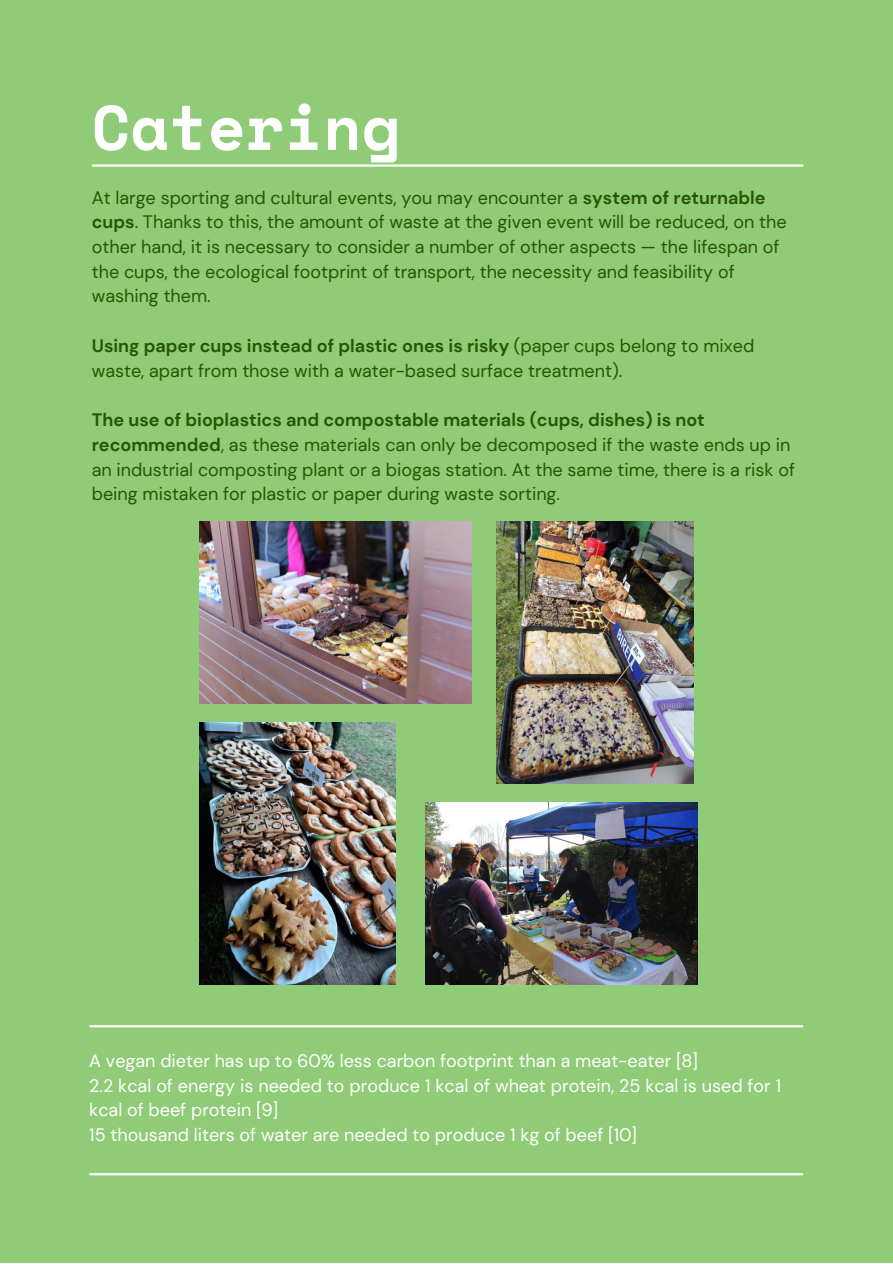
<style>
.page{position:relative;width:893px;height:1264px;background:#fff}
.page>*{position:absolute;margin:0;border:0;box-sizing:border-box;transform-origin:0 0}
.t1{font:700 63px "Space Mono";color:#fff}
.t2{font:18px/24.8px "DM Sans";color:#265700}
.t3{font:18px/24.8px "DM Sans";color:#fff}
.s1{font-weight:700}
</style>
<div class="page">
<div style="left:0;top:0;width:892px;height:1262px;background:#90cb77"></div>
<hr style="left:90px;top:1173px;width:712px;height:2px;background:#fff">
<hr style="left:93px;top:164px;width:709px;height:3px;background:#fff">
<hr style="left:90px;top:1025px;width:712px;height:2px;background:#fff">
<img style="left:199px;top:521px;width:272px;height:182px">
<img style="left:425px;top:802px;width:272px;height:182px">
<img style="left:496px;top:522px;width:197px;height:262px">
<img style="left:199px;top:722px;width:196px;height:262px">
<h1 class="t1" style="left:92px;top:79px;width:310px">Catering</h1>
<p class="t2" style="left:92px;top:185px;width:696px">At large sporting and cultural events, you may encounter a <span class="s1">system of returnable cups</span>. Thanks to this, the amount of waste at the given event will be reduced, on the other hand, it is necessary to consider a number of other aspects — the lifespan of the cups, the ecological footprint of transport, the necessity and feasibility of washing them.</p>
<p class="t2" style="left:92px;top:333px;width:664px"><span class="s1">Using paper cups instead of plastic ones is risky</span> (paper cups belong to mixed waste, apart from those with a water-based surface treatment).</p>
<p class="t2" style="left:92px;top:407px;width:704px"><span class="s1">The use of bioplastics and compostable materials (cups, dishes) is not recommended</span>, as these materials can only be decomposed if the waste ends up in an industrial composting plant or a biogas station. At the same time, there is a risk of being mistaken for plastic or paper during waste sorting.</p>
<p class="t3" style="left:89px;top:1048px;width:693px">A vegan dieter has up to 60% less carbon footprint than a meat-eater [8]<br>2.2 kcal of energy is needed to produce 1 kcal of wheat protein, 25 kcal is used for 1 kcal of beef protein [9]<br>15 thousand liters of water are needed to produce 1 kg of beef [10]</p>
</div>
